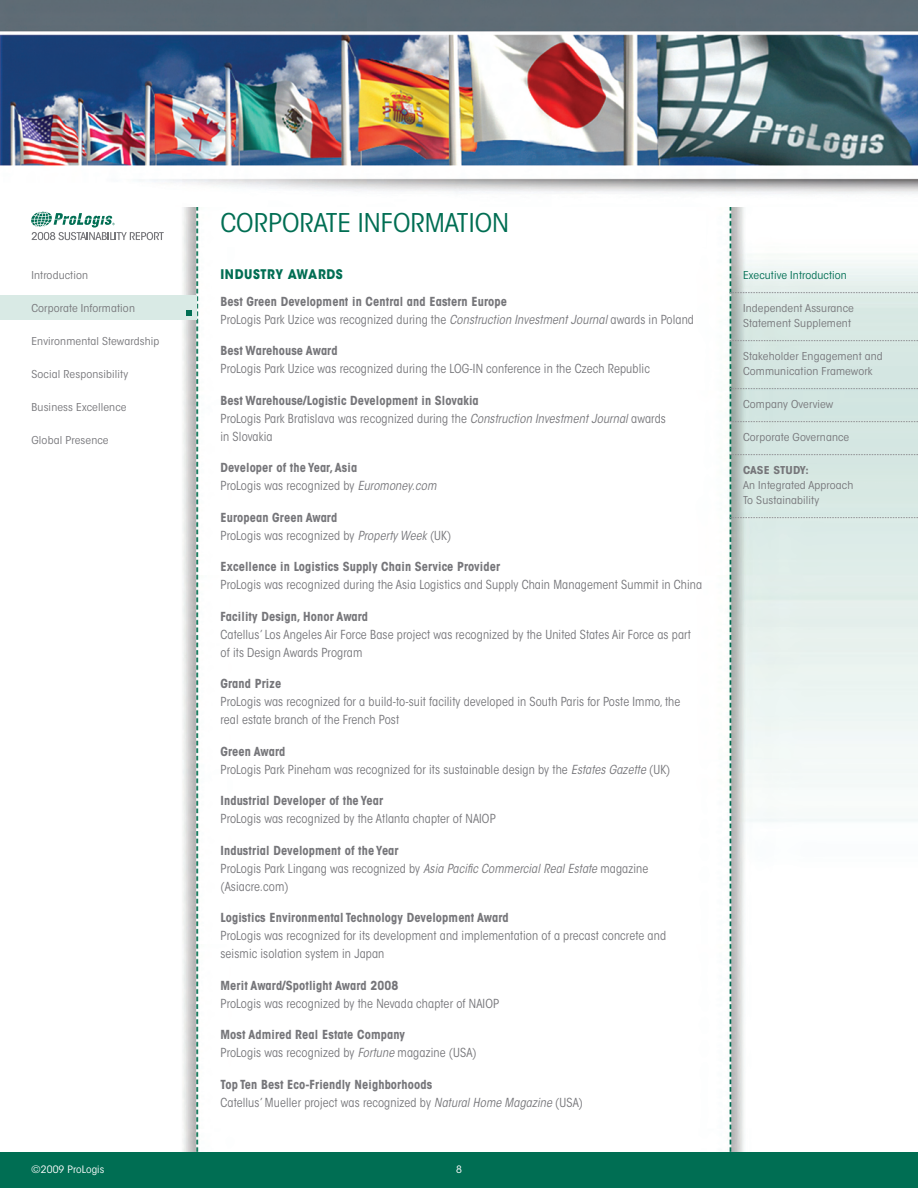
<style>
.page{position:relative;width:918px;height:1188px;background:#fff}
.page>*{position:absolute;margin:0;border:0;box-sizing:border-box;transform-origin:0 0}
.t1{font:condensed 25.65px "ITC Avant Garde Std";color:#006e53;scale:1.11 1}
.t2{font:700 13.2px "ITC Avant Garde Std";letter-spacing:.05em;color:#006e53;scale:.91 1}
.t3{font:condensed 12.3px/18px "ITC Avant Garde Std";letter-spacing:.01em;color:#76767a}
.t4{font:700 condensed 12.3px/18px "ITC Avant Garde Std";letter-spacing:.01em;color:#76767a}
.t5{font:condensed 10.8px/15px "ITC Avant Garde Std";letter-spacing:.01em;color:#76767a;scale:1.11 1}
.t6{font:condensed 10.8px "ITC Avant Garde Std";letter-spacing:.01em;color:#006e53;scale:1.11 1}
.t7{font:700 condensed 10.8px "ITC Avant Garde Std";letter-spacing:.01em;color:#76767a;scale:1.11 1}
.t8{font:condensed 10.2px "ITC Avant Garde Std";letter-spacing:.01em;color:#fff;scale:1.11 1}
.s1{font-weight:700}
.s2{font-style:italic}
.s3{font-weight:400}
.s4{font-weight:400;font-style:italic}
</style>
<div class="page">
<img style="left:0;top:0;width:918px;height:1152px">
<div style="left:0;top:1152px;width:918px;height:36px;background:#006e53"></div>
<svg style="left:31px;top:212px;width:133px;height:28px"></svg>
<div style="left:220px;top:211px;width:486px;height:36px;background:#fff"></div>
<svg style="left:730px;top:292px;width:188px;height:1px"></svg>
<svg style="left:730px;top:340px;width:188px;height:1px"></svg>
<svg style="left:730px;top:388px;width:188px;height:1px"></svg>
<svg style="left:730px;top:421px;width:188px;height:1px"></svg>
<svg style="left:730px;top:454px;width:188px;height:1px"></svg>
<svg style="left:730px;top:517px;width:188px;height:1px"></svg>
<div style="left:0;top:296px;width:196px;height:24px;background:#d9eae5"></div>
<svg style="left:186px;top:310px;width:6px;height:6px"></svg>
<p class="t5" style="left:32px;top:268px;width:52px">Introduction</p>
<p class="t5" style="left:32px;top:301px;width:95px">Corporate Information</p>
<p class="t5" style="left:32px;top:334px;width:117px">Environmental Stewardship</p>
<p class="t5" style="left:32px;top:367px;width:89px">Social Responsibility</p>
<p class="t5" style="left:32px;top:400px;width:87px">Business Excellence</p>
<p class="t5" style="left:32px;top:433px;width:71px">Global Presence</p>
<h1 class="t1" style="left:220px;top:207px;width:262px">CORPORATE INFORMATION</h1>
<p class="t2" style="left:220px;top:265px;width:136px">INDUSTRY AWARDS</p>
<p class="t3" style="left:220px;top:292px;width:475px"><span class="s1">Best Green Development in Central and Eastern Europe<br></span>ProLogis Park Uzice was recognized during the <span class="s2">Construction Investment Journal</span> awards in Poland</p>
<p class="t4" style="left:220px;top:342px;width:119px">Best Warehouse Award</p>
<p class="t3" style="left:220px;top:360px;width:431px">ProLogis Park Uzice was recognized during the LOG-IN conference in the Czech Republic</p>
<p class="t3" style="left:220px;top:391px;width:447px"><span class="s1">Best Warehouse/Logistic Development in Slovakia<br></span>ProLogis Park Bratislava was recognized during the <span class="s2">Construction Investment Journal</span> awards in Slovakia</p>
<p class="t4" style="left:220px;top:459px;width:217px">Developer of the Year, Asia<br><span class="s3">ProLogis was recognized by</span> <span class="s4">Euromoney.com</span></p>
<p class="t3" style="left:220px;top:508px;width:232px"><span class="s1">European Green Award<br></span>ProLogis was recognized by <span class="s2">Property Week</span> (UK)</p>
<p class="t4" style="left:220px;top:558px;width:281px">Excellence in Logistics Supply Chain Service Provider</p>
<p class="t3" style="left:220px;top:576px;width:483px">ProLogis was recognized during the Asia Logistics and Supply Chain Management Summit in China</p>
<p class="t4" style="left:220px;top:607px;width:149px">Facility Design, Honor Award</p>
<p class="t3" style="left:220px;top:626px;width:472px">Catellus’ Los Angeles Air Force Base project was recognized by the United States Air Force as part of its Design Awards Program</p>
<p class="t4" style="left:220px;top:675px;width:62px">Grand Prize</p>
<p class="t3" style="left:220px;top:693px;width:461px">ProLogis was recognized for a build-to-suit facility developed in South Paris for Poste Immo, the real estate branch of the French Post</p>
<p class="t3" style="left:220px;top:743px;width:451px"><span class="s1">Green Award<br></span>ProLogis Park Pineham was recognized for its sustainable design by the <span class="s2">Estates Gazette</span> (UK)</p>
<p class="t4" style="left:220px;top:792px;width:164px">Industrial Developer of the Year</p>
<p class="t3" style="left:220px;top:810px;width:277px">ProLogis was recognized by the Atlanta chapter of NAIOP</p>
<p class="t3" style="left:220px;top:842px;width:429px"><span class="s1">Industrial Development of the Year<br></span>ProLogis Park Lingang was recognized by <span class="s2">Asia Pacific Commercial Real Estate</span> magazine (Asiacre.com)</p>
<p class="t4" style="left:220px;top:909px;width:290px">Logistics Environmental Technology Development Award</p>
<p class="t3" style="left:220px;top:927px;width:447px">ProLogis was recognized for its development and implementation of a precast concrete and seismic isolation system in Japan</p>
<p class="t4" style="left:220px;top:976px;width:179px">Merit Award/Spotlight Award 2008</p>
<p class="t3" style="left:220px;top:995px;width:280px">ProLogis was recognized by the Nevada chapter of NAIOP</p>
<p class="t3" style="left:220px;top:1026px;width:258px"><span class="s1">Most Admired Real Estate Company<br></span>ProLogis was recognized by <span class="s2">Fortune</span> magazine (USA)</p>
<p class="t3" style="left:220px;top:1076px;width:364px"><span class="s1">Top Ten Best Eco-Friendly Neighborhoods<br></span>Catellus’ Mueller project was recognized by <span class="s2">Natural Home Magazine</span> (USA)</p>
<p class="t8" style="left:32px;top:1163px;width:67px">©2009 ProLogis</p>
<p class="t8" style="left:456px;top:1163px;width:7px">8</p>
<p class="t6" style="left:743px;top:268px;width:95px">Executive Introduction</p>
<p class="t5" style="left:743px;top:301px;width:101px">Independent Assurance<br>Statement Supplement</p>
<p class="t5" style="left:743px;top:349px;width:127px">Stakeholder Engagement and<br>Communication Framework</p>
<p class="t5" style="left:743px;top:397px;width:83px">Company Overview</p>
<p class="t5" style="left:743px;top:430px;width:97px">Corporate Governance</p>
<p class="t7" style="left:743px;top:463px;width:61px">CASE STUDY:</p>
<p class="t5" style="left:743px;top:478px;width:101px">An Integrated Approach<br>To Sustainability</p>
</div>
